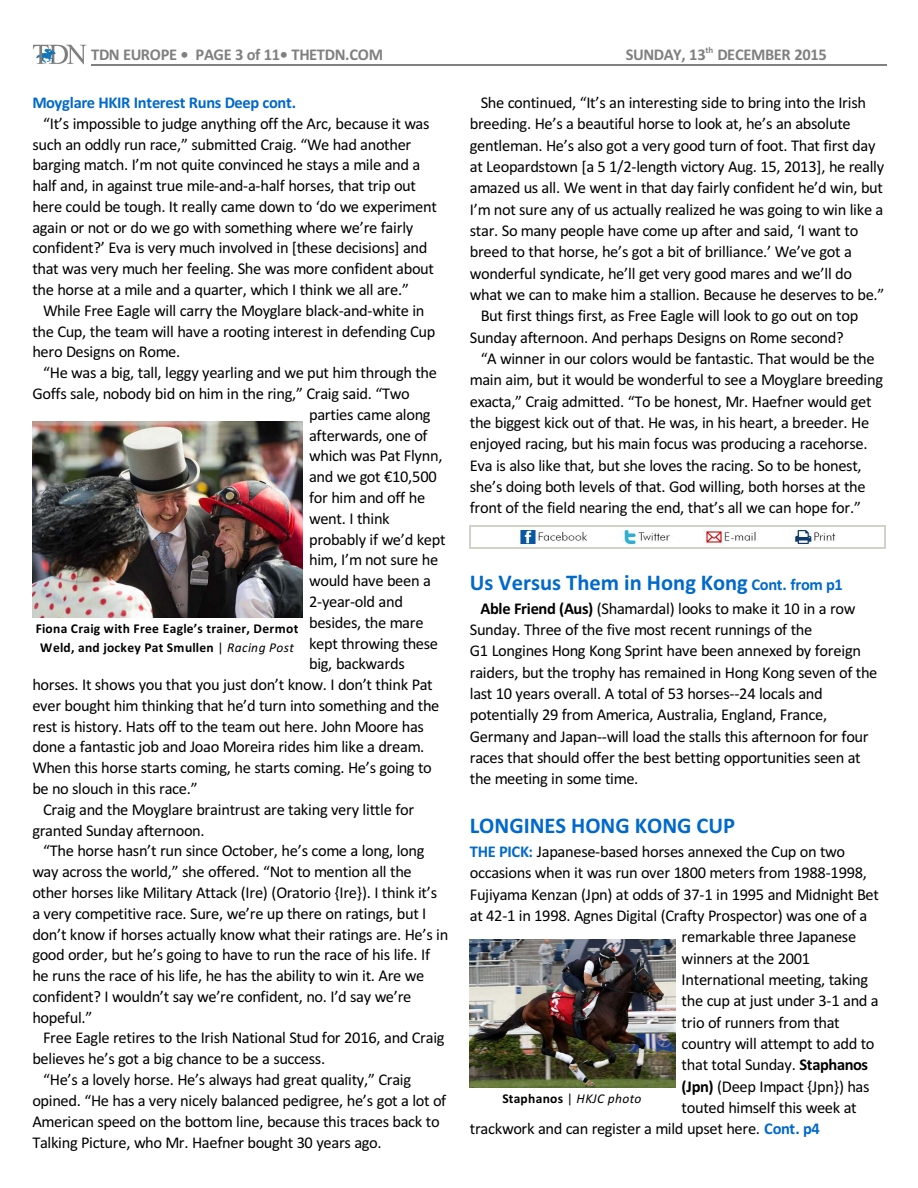
<style>
.page{position:relative;width:918px;height:1188px;background:#fff}
.page>*{position:absolute;margin:0;border:0;box-sizing:border-box;transform-origin:0 0}
.t1{font:700 22.5px "Calibri";color:#0069cc}
.t2{font:16.5px/20.9px "Calibri";letter-spacing:-.02em;color:#000}
.t3{font:700 16.5px "Calibri";letter-spacing:-.025em;color:#808080}
.t4{font:700 16.5px "Calibri";letter-spacing:-.025em;color:#0069cc}
.t5{font:700 13.5px/18.9px "Calibri";letter-spacing:.02em;color:#000;text-align:center}
.t6{font:700 9px "Calibri";color:#808080}
.s1{font-weight:400}
.s2{font-weight:400;font-style:italic}
.s3{font-size:16.5px}
.s4{font-weight:700}
.s5{font-weight:700;color:#0069cc}
</style>
<div class="page">
<hr style="left:91px;top:64px;width:796px;height:1px;background:#808080">
<img style="left:32px;top:44px;width:55px;height:21px">
<img style="left:32px;top:422px;width:271px;height:195px">
<img style="left:471px;top:526px;width:413px;height:21px">
<svg style="left:470px;top:526px;width:1px;height:21px"></svg>
<svg style="left:884px;top:526px;width:1px;height:21px"></svg>
<hr style="left:470px;top:525px;width:415px;height:1px;background:#d4d1c7">
<hr style="left:470px;top:547px;width:415px;height:1px;background:#d4d1c7">
<img style="left:470px;top:939px;width:205px;height:149px">
<p class="t6" style="left:706px;top:46px;width:9px">th</p>
<p class="t3" style="left:91px;top:47px;width:293px">TDN EUROPE • PAGE 3 of 11• THETDN.COM</p>
<p class="t3" style="left:626px;top:47px;width:203px">SUNDAY, 13 DECEMBER 2015</p>
<p class="t4" style="left:32px;top:96px;width:265px">Moyglare HKIR Interest Runs Deep cont.</p>
<p class="t2" style="left:32px;top:114px;width:406px;text-indent:11px">“It’s impossible to judge anything off the Arc, because it was such an oddly run race,” submitted Craig. “We had another barging match. I’m not quite convinced he stays a mile and a half and, in against true mile-and-a-half horses, that trip out here could be tough. It really came down to ‘do we experiment again or not or do we go with something where we’re fairly confident?’ Eva is very much involved in [these decisions] and that was very much her feeling. She was more confident about the horse at a mile and a quarter, which I think we all are.”</p>
<p class="t2" style="left:32px;top:301px;width:405px;text-indent:11px">While Free Eagle will carry the Moyglare black-and-white in the Cup, the team will have a rooting interest in defending Cup hero Designs on Rome.</p>
<p class="t2" style="left:43px;top:364px;width:395px">“He was a big, tall, leggy yearling and we put him through the</p>
<p class="t2" style="left:32px;top:385px;width:379px">Goffs sale, nobody bid on him in the ring,” Craig said. “Two</p>
<p class="t2" style="left:309px;top:405px;width:123px">parties came along</p>
<p class="t2" style="left:309px;top:426px;width:120px">afterwards, one of</p>
<p class="t2" style="left:309px;top:447px;width:135px">which was Pat Flynn,</p>
<p class="t2" style="left:309px;top:468px;width:129px">and we got €10,500</p>
<p class="t2" style="left:309px;top:488px;width:118px">for him and off he</p>
<p class="t2" style="left:309px;top:509px;width:82px">went. I think</p>
<p class="t2" style="left:309px;top:530px;width:138px">probably if we’d kept</p>
<p class="t2" style="left:309px;top:551px;width:131px">him, I’m not sure he</p>
<p class="t2" style="left:309px;top:572px;width:123px">would have been a</p>
<p class="t2" style="left:309px;top:592px;width:95px">2-year-old and</p>
<p class="t2" style="left:309px;top:613px;width:116px">besides, the mare</p>
<p class="t2" style="left:309px;top:634px;width:131px">kept throwing these</p>
<p class="t2" style="left:309px;top:655px;width:97px">big, backwards</p>
<p class="t2" style="left:32px;top:676px;width:402px">horses. It shows you that you just don’t know. I don’t think Pat</p>
<p class="t2" style="left:32px;top:696px;width:409px">ever bought him thinking that he’d turn into something and the</p>
<p class="t2" style="left:32px;top:717px;width:393px">rest is history. Hats off to the team out here. John Moore has</p>
<p class="t2" style="left:32px;top:738px;width:394px">done a fantastic job and Joao Moreira rides him like a dream.</p>
<p class="t2" style="left:32px;top:759px;width:401px">When this horse starts coming, he starts coming. He’s going to</p>
<p class="t2" style="left:32px;top:779px;width:167px">be no slouch in this race.”</p>
<p class="t2" style="left:43px;top:800px;width:372px">Craig and the Moyglare braintrust are taking very little for</p>
<p class="t2" style="left:32px;top:821px;width:174px">granted Sunday afternoon.</p>
<p class="t2" style="left:43px;top:842px;width:383px">“The horse hasn’t run since October, he’s come a long, long</p>
<p class="t2" style="left:32px;top:863px;width:381px">way across the world,” she offered. “Not to mention all the</p>
<p class="t2" style="left:32px;top:883px;width:406px">other horses like Military Attack (Ire) (Oratorio {Ire}). I think it’s</p>
<p class="t2" style="left:32px;top:904px;width:396px">a very competitive race. Sure, we’re up there on ratings, but I</p>
<p class="t2" style="left:32px;top:925px;width:417px">don’t know if horses actually know what their ratings are. He’s in</p>
<p class="t2" style="left:32px;top:946px;width:399px">good order, but he’s going to have to run the race of his life. If</p>
<p class="t2" style="left:32px;top:967px;width:393px">he runs the race of his life, he has the ability to win it. Are we</p>
<p class="t2" style="left:32px;top:987px;width:381px">confident? I wouldn’t say we’re confident, no. I’d say we’re</p>
<p class="t2" style="left:32px;top:1008px;width:62px">hopeful.”</p>
<p class="t2" style="left:43px;top:1029px;width:403px">Free Eagle retires to the Irish National Stud for 2016, and Craig</p>
<p class="t2" style="left:32px;top:1050px;width:294px">believes he’s got a big chance to be a success.</p>
<p class="t2" style="left:43px;top:1070px;width:370px">“He’s a lovely horse. He’s always had great quality,” Craig</p>
<p class="t2" style="left:32px;top:1091px;width:415px">opined. “He has a very nicely balanced pedigree, he’s got a lot of</p>
<p class="t2" style="left:32px;top:1112px;width:409px">American speed on the bottom line, because this traces back to</p>
<p class="t2" style="left:32px;top:1133px;width:351px">Talking Picture, who Mr. Haefner bought 30 years ago.</p>
<p class="t5" style="left:36px;top:620px;width:264px">Fiona Craig with Free Eagle’s trainer, Dermot<br>Weld, and jockey Pat Smullen <span class="s1">|</span> <span class="s2">Racing Post</span></p>
<p class="t2" style="left:481px;top:93px;width:387px">She continued, “It’s an interesting side to bring into the Irish</p>
<p class="t2" style="left:470px;top:115px;width:382px">breeding. He’s a beautiful horse to look at, he’s an absolute</p>
<p class="t2" style="left:470px;top:136px;width:407px">gentleman. He’s also got a very good turn of foot. That first day</p>
<p class="t2" style="left:470px;top:157px;width:416px">at Leopardstown [a 5 1/2-length victory Aug. 15, 2013], he really</p>
<p class="t2" style="left:470px;top:179px;width:415px">amazed us all. We went in that day fairly confident he’d win, but</p>
<p class="t2" style="left:470px;top:200px;width:415px">I’m not sure any of us actually realized he was going to win like a</p>
<p class="t2" style="left:470px;top:221px;width:390px">star. So many people have come up after and said, ‘I want to</p>
<p class="t2" style="left:470px;top:243px;width:384px">breed to that horse, he’s got a bit of brilliance.’ We’ve got a</p>
<p class="t2" style="left:470px;top:264px;width:384px">wonderful syndicate, he’ll get very good mares and we’ll do</p>
<p class="t2" style="left:470px;top:285px;width:416px">what we can to make him a stallion. Because he deserves to be.”</p>
<p class="t2" style="left:481px;top:307px;width:379px">But first things first, as Free Eagle will look to go out on top</p>
<p class="t2" style="left:470px;top:328px;width:376px">Sunday afternoon. And perhaps Designs on Rome second?</p>
<p class="t2" style="left:481px;top:349px;width:395px">“A winner in our colors would be fantastic. That would be the</p>
<p class="t2" style="left:470px;top:371px;width:415px">main aim, but it would be wonderful to see a Moyglare breeding</p>
<p class="t2" style="left:470px;top:392px;width:403px">exacta,” Craig admitted. “To be honest, Mr. Haefner would get</p>
<p class="t2" style="left:470px;top:413px;width:401px">the biggest kick out of that. He was, in his heart, a breeder. He</p>
<p class="t2" style="left:470px;top:435px;width:399px">enjoyed racing, but his main focus was producing a racehorse.</p>
<p class="t2" style="left:470px;top:456px;width:393px">Eva is also like that, but she loves the racing. So to be honest,</p>
<p class="t2" style="left:470px;top:477px;width:398px">she’s doing both levels of that. God willing, both horses at the</p>
<p class="t2" style="left:470px;top:499px;width:393px">front of the field nearing the end, that’s all we can hope for.”</p>
<h1 class="t1" style="left:470px;top:573px;width:375px">Us Versus Them in Hong Kong <span class="s3">Cont. from p1</span></h1>
<p class="t2" style="left:470px;top:599px;width:409px;line-height:21.3px;text-indent:11px"><span class="s4">Able Friend (Aus)</span> (Shamardal) looks to make it 10 in a row Sunday. Three of the five most recent runnings of the<br>G1 Longines Hong Kong Sprint have been annexed by foreign raiders, but the trophy has remained in Hong Kong seven of the last 10 years overall. A total of 53 horses--24 locals and potentially 29 from America, Australia, England, France, Germany and Japan--will load the stalls this afternoon for four races that should offer the best betting opportunities seen at the meeting in some time.</p>
<h1 class="t1" style="left:470px;top:816px;width:267px">LONGINES HONG KONG CUP</h1>
<p class="t2" style="left:470px;top:843px;width:377px"><span class="s5">THE PICK:</span> Japanese-based horses annexed the Cup on two</p>
<p class="t2" style="left:470px;top:864px;width:399px">occasions when it was run over 1800 meters from 1988-1998,</p>
<p class="t2" style="left:470px;top:885px;width:411px">Fujiyama Kenzan (Jpn) at odds of 37-1 in 1995 and Midnight Bet</p>
<p class="t2" style="left:470px;top:907px;width:399px">at 42-1 in 1998. Agnes Digital (Crafty Prospector) was one of a</p>
<p class="t2" style="left:682px;top:928px;width:176px">remarkable three Japanese</p>
<p class="t2" style="left:682px;top:949px;width:130px">winners at the 2001</p>
<p class="t2" style="left:682px;top:971px;width:188px">International meeting, taking</p>
<p class="t2" style="left:682px;top:992px;width:199px">the cup at just under 3-1 and a</p>
<p class="t2" style="left:682px;top:1013px;width:160px">trio of runners from that</p>
<p class="t2" style="left:682px;top:1034px;width:194px">country will attempt to add to</p>
<p class="t2" style="left:682px;top:1056px;width:188px">that total Sunday. <span class="s4">Staphanos</span></p>
<p class="t2" style="left:682px;top:1077px;width:189px"><span class="s4">(Jpn)</span> (Deep Impact {Jpn}) has</p>
<p class="t2" style="left:682px;top:1099px;width:177px">touted himself this week at</p>
<p class="t2" style="left:470px;top:1120px;width:352px">trackwork and can register a mild upset here. <span class="s5">Cont. p4</span></p>
<p class="t5" style="left:502px;top:1091px;width:141px">Staphanos <span class="s1">|</span> <span class="s2">HKJC photo</span></p>
</div>
